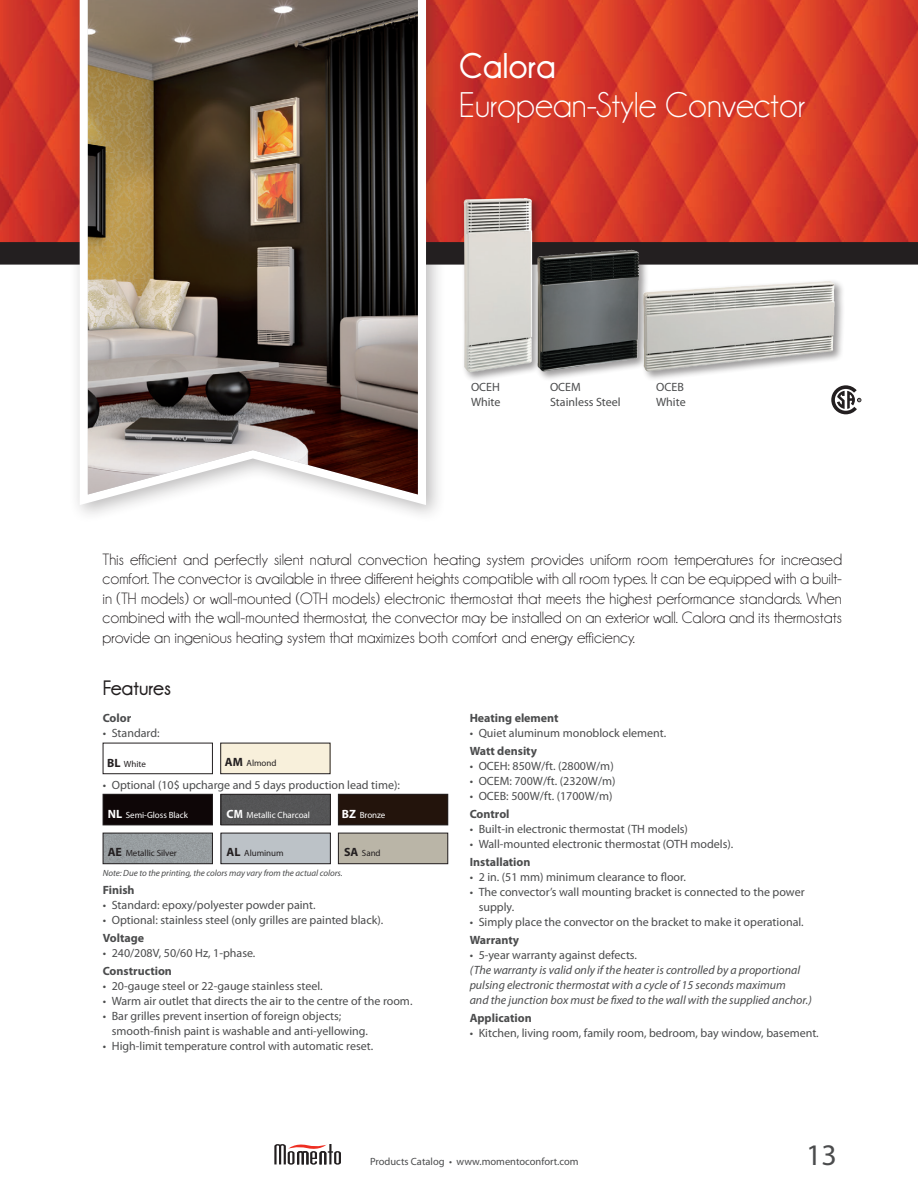
<style>
.page{position:relative;width:918px;height:1188px;background:#fff}
.page>*{position:absolute;margin:0;border:0;box-sizing:border-box;transform-origin:0 0}
.t1{font:36px "Champagne&Limousines";color:#fff}
.t2{font:700 36px "Champagne&Limousines";color:#fff}
.t3{font:30px "Myriad Pro";color:#4b4c4d}
.t4{font:700 21px "Champagne&Limousines";color:#231f20}
.t5{font:16.5px/19.5px "Champagne&Limousines";color:#231f20;text-align:justify}
.t6{font:12px/15px "Myriad Pro";color:#4b4c4d}
.t7{font:italic 12px/15px "Myriad Pro";color:#4b4c4d}
.t8{font:700 12px "Myriad Pro";color:#4b4c4d}
.t9{font:10.5px "Myriad Pro";color:#4b4c4d}
.t10{font:italic 9px "Myriad Pro";letter-spacing:-.005em;color:#4b4c4d}
.t11{font:9px "Myriad Pro";letter-spacing:-.005em;color:#231f20}
.t12{font:9px "Myriad Pro";letter-spacing:-.005em;color:#fff}
.s1{font-weight:700;font-size:12px}
</style>
<div class="page">
<svg style="left:274px;top:1144px;width:67px;height:21px"></svg>
<img style="left:0;top:0;width:918px;height:242px">
<div style="left:0;top:242px;width:918px;height:23px;background:#231f20"></div>
<div style="left:461px;top:196px;width:384px;height:186px;background:#231f20;opacity:.45"></div>
<img style="left:464px;top:198px;width:174px;height:174px">
<svg style="left:831px;top:385px;width:30px;height:29px"></svg>
<div style="left:69px;top:0;width:377px;height:524px;background:#231f20;opacity:.3"></div>
<svg style="left:80px;top:0;width:346px;height:505px"></svg>
<img style="left:88px;top:0;width:330px;height:495px">
<div style="left:103px;top:743px;width:110px;height:31px;border:1px solid #231f20"></div>
<div style="left:220px;top:743px;width:110px;height:31px;border:1px solid #231f20"></div>
<div style="left:105px;top:835px;width:106px;height:27px;background:#989da0"></div>
<div style="left:103px;top:833px;width:110px;height:31px;border:1px solid #231f20"></div>
<div style="left:221px;top:833px;width:110px;height:31px;border:1px solid #231f20"></div>
<div style="left:338px;top:833px;width:110px;height:31px;border:1px solid #231f20"></div>
<div style="left:340px;top:796px;width:106px;height:27px;background:#23140c"></div>
<div style="left:338px;top:794px;width:110px;height:31px;border:1px solid #231f20"></div>
<div style="left:223px;top:796px;width:106px;height:27px;background:#555556"></div>
<div style="left:221px;top:794px;width:110px;height:31px;border:1px solid #231f20"></div>
<div style="left:105px;top:796px;width:106px;height:27px;background:#0e0607"></div>
<div style="left:103px;top:794px;width:110px;height:31px;border:1px solid #231f20"></div>
<h1 class="t2" style="left:459px;top:45px;width:98px">Calora</h1>
<h1 class="t1" style="left:459px;top:84px;width:347px">European-Style Convector</h1>
<p class="t6" style="left:471px;top:380px;width:31px">OCEH<br>White</p>
<p class="t6" style="left:550px;top:380px;width:72px">OCEM<br>Stainless Steel</p>
<p class="t6" style="left:656px;top:380px;width:31px">OCEB<br>White</p>
<p class="t5" style="left:102px;top:549px;width:741px">This efficient and perfectly silent natural convection heating system provides uniform room temperatures for increased comfort. The convector is available in three different heights compatible with all room types. It can be equipped with a built&shy;in (TH models) or wall-mounted (OTH models) electronic thermostat that meets the highest performance standards. When combined with the wall-mounted thermostat, the convector may be installed on an exterior wall. Calora and its thermostats provide an ingenious heating system that maximizes both comfort and energy efficiency.</p>
<h3 class="t4" style="left:103px;top:676px;width:70px">Features</h3>
<p class="t8" style="left:103px;top:711px;width:30px">Color</p>
<p class="t6" style="left:103px;top:725px;width:58px">• Standard:</p>
<p class="t11" style="left:107px;top:759px;width:40px"><span class="s1">BL</span> White</p>
<p class="t11" style="left:225px;top:758px;width:53px"><span class="s1">AM</span> Almond</p>
<p class="t6" style="left:103px;top:778px;width:299px">• Optional (10$ upcharge and 5 days production lead time):</p>
<p class="t12" style="left:108px;top:810px;width:82px"><span class="s1">NL</span> Semi-Gloss Black</p>
<p class="t12" style="left:227px;top:810px;width:85px"><span class="s1">CM</span> Metallic Charcoal</p>
<p class="t12" style="left:342px;top:810px;width:45px"><span class="s1">BZ</span> Bronze</p>
<p class="t11" style="left:108px;top:848px;width:71px"><span class="s1">AE</span> Metallic Silver</p>
<p class="t11" style="left:227px;top:848px;width:58px"><span class="s1">AL</span> Aluminum</p>
<p class="t11" style="left:344px;top:848px;width:38px"><span class="s1">SA</span> Sand</p>
<p class="t10" style="left:103px;top:868px;width:241px">Note: Due to the printing, the colors may vary from the actual colors.</p>
<p class="t8" style="left:103px;top:883px;width:33px">Finish</p>
<p class="t6" style="left:103px;top:898px;width:214px">• Standard: epoxy/polyester powder paint.</p>
<p class="t6" style="left:103px;top:913px;width:282px">• Optional: stainless steel (only grilles are painted black).</p>
<p class="t8" style="left:103px;top:931px;width:43px">Voltage</p>
<p class="t6" style="left:103px;top:946px;width:154px">• 240/208V, 50/60 Hz, 1-phase.</p>
<p class="t8" style="left:103px;top:964px;width:71px">Construction</p>
<p class="t6" style="left:103px;top:979px;width:221px">• 20-gauge steel or 22-gauge stainless steel.</p>
<p class="t6" style="left:103px;top:994px;width:311px">• Warm air outlet that directs the air to the centre of the room.</p>
<p class="t6" style="left:112px;top:1009px;width:258px;text-indent:-9px">• Bar grilles prevent insertion of foreign objects; smooth-finish paint is washable and anti-yellowing.</p>
<p class="t6" style="left:103px;top:1039px;width:272px">• High-limit temperature control with automatic reset.</p>
<p class="t8" style="left:470px;top:711px;width:91px">Heating element</p>
<p class="t6" style="left:470px;top:725px;width:198px">• Quiet aluminum monoblock element.</p>
<p class="t8" style="left:470px;top:744px;width:69px">Watt density</p>
<p class="t6" style="left:470px;top:758px;width:146px">• OCEH: 850W/ft. (2800W/m)</p>
<p class="t6" style="left:470px;top:773px;width:147px">• OCEM: 700W/ft. (2320W/m)</p>
<p class="t6" style="left:470px;top:788px;width:144px">• OCEB: 500W/ft. (1700W/m)</p>
<p class="t8" style="left:470px;top:807px;width:41px">Control</p>
<p class="t6" style="left:470px;top:821px;width:220px">• Built-in electronic thermostat (TH models)</p>
<p class="t6" style="left:470px;top:836px;width:265px">• Wall-mounted electronic thermostat (OTH models).</p>
<p class="t8" style="left:470px;top:855px;width:62px">Installation</p>
<p class="t6" style="left:470px;top:869px;width:218px">• 2 in. (51 mm) minimum clearance to floor.</p>
<p class="t6" style="left:479px;top:884px;width:327px;text-indent:-9px">• The convector’s wall mounting bracket is connected to the power supply.</p>
<p class="t6" style="left:470px;top:914px;width:335px">• Simply place the convector on the bracket to make it operational.</p>
<p class="t8" style="left:470px;top:933px;width:51px">Warranty</p>
<p class="t6" style="left:470px;top:947px;width:169px">• 5-year warranty against defects.</p>
<p class="t7" style="left:470px;top:962px;width:344px">(The warranty is valid only if the heater is controlled by a proportional pulsing electronic thermostat with a cycle of 15 seconds maximum<br>and the junction box must be fixed to the wall with the supplied anchor.)</p>
<p class="t8" style="left:470px;top:1011px;width:64px">Application</p>
<p class="t6" style="left:470px;top:1025px;width:351px">• Kitchen, living room, family room, bedroom, bay window, basement.</p>
<p class="t9" style="left:370px;top:1155px;width:210px">Products Catalog • www.momentoconfort.com</p>
<h2 class="t3" style="left:806px;top:1138px;width:32px">13</h2>
</div>
